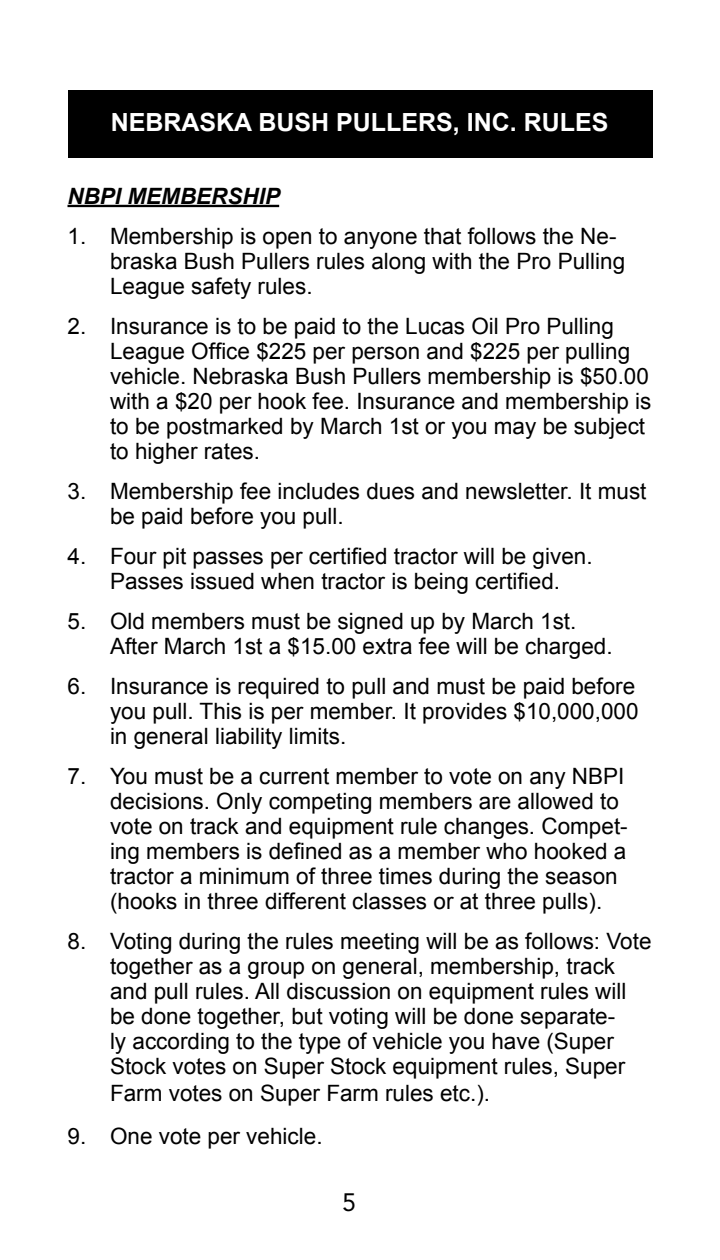
<style>
.page{position:relative;width:720px;height:1260px;background:#fff}
.page>*{position:absolute;margin:0;border:0;box-sizing:border-box;transform-origin:0 0}
.t1{font:700 25px "Arial";color:#fff}
.t2{font:25px "Avenir";color:#000}
.t3{font:22.5px/25px "Arial";color:#000}
.t4{font:italic 700 22.5px "Arial";color:#000}
</style>
<div class="page">
<div style="left:68px;top:90px;width:584px;height:68px;background:#000"></div>
<hr style="left:68px;top:205px;width:211px;height:2px;background:#000">
<p class="t1" style="left:111px;top:105px;width:499px">NEBRASKA BUSH PULLERS, INC. RULES</p>
<p class="t4" style="left:68px;top:181px;width:214px">NBPI MEMBERSHIP</p>
<p class="t3" style="left:110px;top:223px;width:517px;text-indent:-43px">1. Membership is open to anyone that follows the Ne&shy;braska Bush Pullers rules along with the Pro Pulling<br>League safety rules.</p>
<p class="t3" style="left:110px;top:313px;width:543px;text-indent:-43px">2. Insurance is to be paid to the Lucas Oil Pro Pulling League Office $225 per person and $225 per pulling vehicle. Nebraska Bush Pullers membership is $50.00 with a $20 per hook fee. Insurance and membership is to be postmarked by March 1st or you may be subject to higher rates.</p>
<p class="t3" style="left:110px;top:478px;width:538px;text-indent:-43px">3. Membership fee includes dues and newsletter. It must be paid before you pull.</p>
<p class="t3" style="left:67px;top:543px;width:527px;text-align:center">4. Four pit passes per certified tractor will be given.<br>Passes issued when tractor is being certified.</p>
<p class="t3" style="left:110px;top:608px;width:504px;text-indent:-43px">5. Old members must be signed up by March 1st.<br>After March 1st a $15.00 extra fee will be charged.</p>
<p class="t3" style="left:110px;top:673px;width:530px;text-indent:-43px">6. Insurance is required to pull and must be paid before you pull. This is per member. It provides $10,000,000 in general liability limits.</p>
<p class="t3" style="left:110px;top:763px;width:519px;text-indent:-43px">7. You must be a current member to vote on any NBPI decisions. Only competing members are allowed to vote on track and equipment rule changes. Compet&shy;ing members is defined as a member who hooked a tractor a minimum of three times during the season (hooks in three different classes or at three pulls).</p>
<p class="t3" style="left:110px;top:928px;width:543px;text-indent:-43px">8. Voting during the rules meeting will be as follows: Vote together as a group on general, membership, track and pull rules. All discussion on equipment rules will be done together, but voting will be done separate-<br>ly according to the type of vehicle you have (Super Stock votes on Super Stock equipment rules, Super</p>
<p class="t3" style="left:110px;top:1081px;width:382px">Farm votes on Super Farm rules etc.).</p>
<p class="t3" style="left:67px;top:1123px;width:257px">9. One vote per vehicle.</p>
<p class="t2" style="left:342px;top:1188px;width:15px">5</p>
</div>
